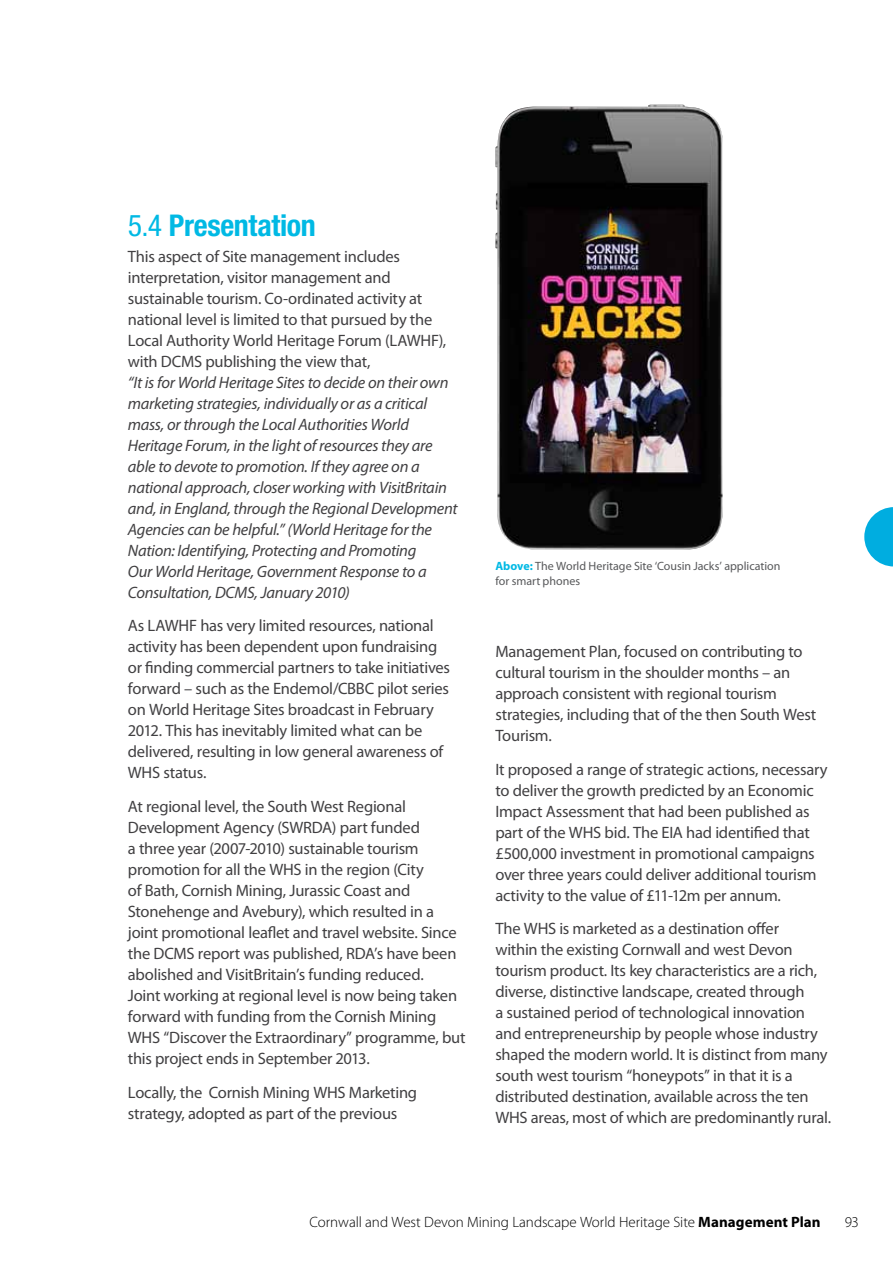
<style>
.page{position:relative;width:893px;height:1263px;background:#fff}
.page>*{position:absolute;margin:0;border:0;box-sizing:border-box;transform-origin:0 0}
.t1{font:700 condensed 30px "Helvetica Neue";letter-spacing:-.015em;color:#00b9e4}
.t2{font:16.5px/21px "Myriad Pro";letter-spacing:-.015em;color:#414042}
.t3{font:italic 16.5px/21px "Myriad Pro";letter-spacing:-.015em;color:#414042}
.t4{font:300 15px "Myriad Pro";color:#000}
.t5{font:12px/14.4px "Myriad Pro";color:#58595b}
.s1{font-weight:400}
.s2{font-weight:700;color:#00b9e4}
.s3{font-weight:700}
</style>
<div class="page">
<svg style="left:864px;top:507px;width:29px;height:59px"></svg>
<img style="left:495px;top:105px;width:228px;height:444px">
<h1 class="t1" style="left:128px;top:207px;width:189px"><span class="s1">5.4</span> Presentation</h1>
<p class="t2" style="left:128px;top:245px;width:320px">This aspect of Site management includes interpretation, visitor management and sustainable tourism. Co-ordinated activity at national level is limited to that pursued by the Local Authority World Heritage Forum (LAWHF), with DCMS publishing the view that,</p>
<p class="t3" style="left:128px;top:371px;width:331px">“It is for World Heritage Sites to decide on their own marketing strategies, individually or as a critical mass, or through the Local Authorities World Heritage Forum, in the light of resources they are able to devote to promotion. If they agree on a national approach, closer working with VisitBritain and, in England, through the Regional Development Agencies can be helpful.” (World Heritage for the Nation: Identifying, Protecting and Promoting<br>Our World Heritage, Government Response to a Consultation, DCMS, January 2010)</p>
<p class="t2" style="left:128px;top:615px;width:324px">As LAWHF has very limited resources, national activity has been dependent upon fundraising or finding commercial partners to take initiatives forward – such as the Endemol/CBBC pilot series on World Heritage Sites broadcast in February 2012. This has inevitably limited what can be delivered, resulting in low general awareness of WHS status.</p>
<p class="t2" style="left:128px;top:796px;width:339px">At regional level, the South West Regional Development Agency (SWRDA) part funded<br>a three year (2007-2010) sustainable tourism promotion for all the WHS in the region (City<br>of Bath, Cornish Mining, Jurassic Coast and Stonehenge and Avebury), which resulted in a joint promotional leaflet and travel website. Since the DCMS report was published, RDA’s have been abolished and VisitBritain’s funding reduced.<br>Joint working at regional level is now being taken forward with funding from the Cornish Mining WHS “Discover the Extraordinary” programme, but this project ends in September 2013.</p>
<p class="t2" style="left:128px;top:1082px;width:291px">Locally, the Cornish Mining WHS Marketing strategy, adopted as part of the previous</p>
<p class="t5" style="left:495px;top:559px;width:286px"><span class="s2">Above:</span> The World Heritage Site ‘Cousin Jacks’ application for smart phones</p>
<p class="t2" style="left:495px;top:640px;width:322px">Management Plan, focused on contributing to cultural tourism in the shoulder months – an approach consistent with regional tourism strategies, including that of the then South West Tourism.</p>
<p class="t2" style="left:495px;top:758px;width:334px">It proposed a range of strategic actions, necessary to deliver the growth predicted by an Economic Impact Assessment that had been published as part of the WHS bid. The EIA had identified that £500,000 investment in promotional campaigns over three years could deliver additional tourism activity to the value of £11-12m per annum.</p>
<p class="t2" style="left:495px;top:918px;width:337px">The WHS is marketed as a destination offer<br>within the existing Cornwall and west Devon tourism product. Its key characteristics are a rich, diverse, distinctive landscape, created through<br>a sustained period of technological innovation and entrepreneurship by people whose industry shaped the modern world. It is distinct from many south west tourism “honeypots” in that it is a distributed destination, available across the ten WHS areas, most of which are predominantly rural.</p>
<p class="t4" style="left:310px;top:1214px;width:513px">Cornwall and West Devon Mining Landscape World Heritage Site <span class="s3">Management Plan</span></p>
<p class="t4" style="left:845px;top:1214px;width:16px">93</p>
</div>
